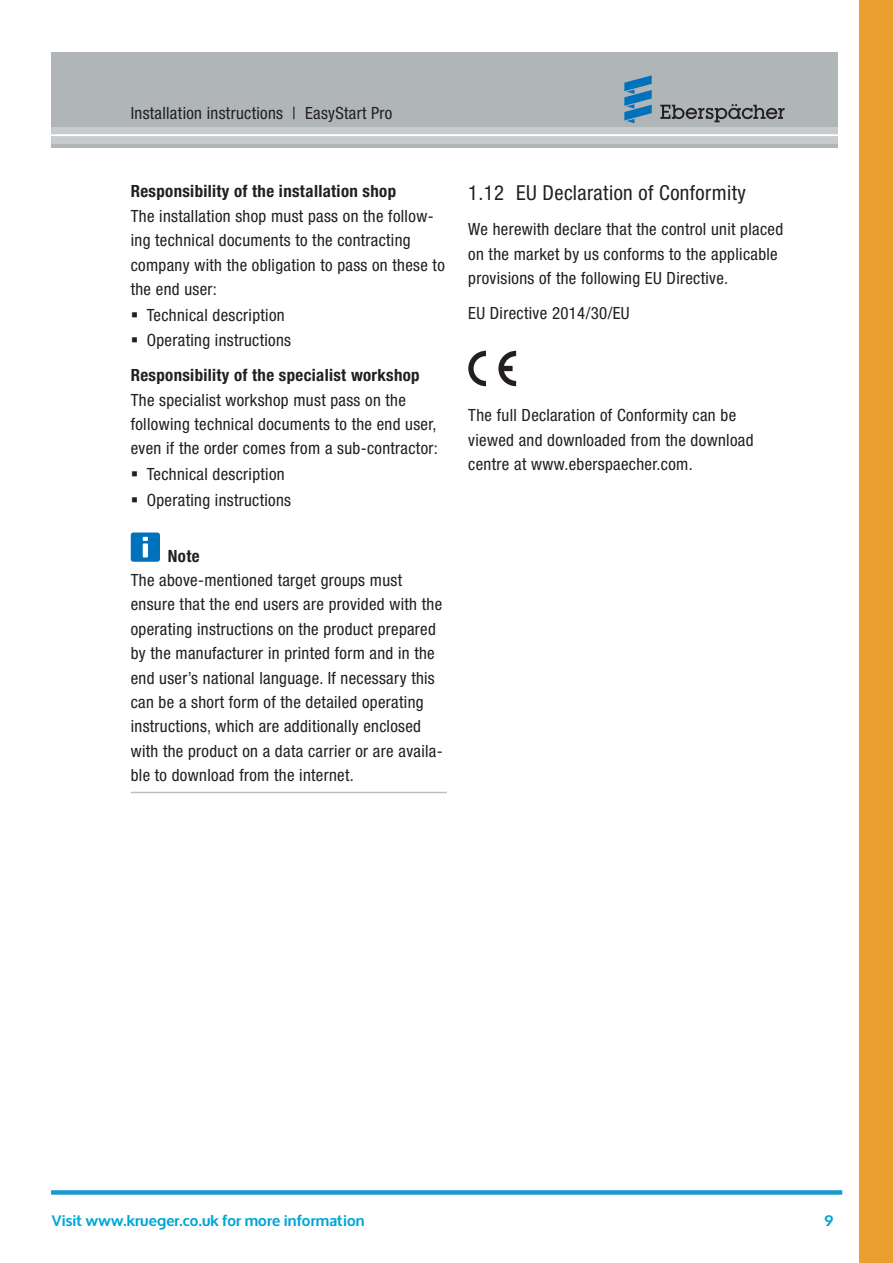
<style>
.page{position:relative;width:893px;height:1263px;background:#fff}
.page>*{position:absolute;margin:0;border:0;box-sizing:border-box;transform-origin:0 0}
.t1{font:condensed 20.7px "Helvetica Neue LTW1 G";letter-spacing:.02em;color:#231f20}
.t2{font:condensed 16.8px/24.3px "Helvetica Neue LTW1 G";letter-spacing:.02em;color:#231f20}
.t3{font:700 condensed 16.8px "Helvetica Neue LTW1 G";letter-spacing:.02em;color:#231f20}
.t4{font:700 15px "Oxygen";letter-spacing:.01em;color:#00a6d7}
</style>
<div class="page">
<div style="left:859px;top:0;width:34px;height:1263px;background:#ea9e2d"></div>
<div style="left:51px;top:1190px;width:791px;height:5px;background:#199ad1"></div>
<hr style="left:131px;top:792px;width:316px;height:1px;background:#bcbdc0">
<div style="left:131px;top:532px;width:29px;height:30px;background:#0072bc;border-radius:3px"></div>
<svg style="left:143px;top:537px;width:5px;height:20px"></svg>
<svg style="left:468px;top:351px;width:18px;height:35px"></svg>
<svg style="left:498px;top:351px;width:18px;height:35px"></svg>
<div style="left:51px;top:53px;width:787px;height:95px;background:#b0b6b8"></div>
<div style="left:51px;top:127px;width:787px;height:16px;background:#c7cbcd"></div>
<hr style="left:51px;top:134px;width:787px;height:2px;background:#fff">
<svg style="left:660px;top:104px;width:124px;height:18px"></svg>
<svg style="left:624px;top:75px;width:28px;height:48px"></svg>
<p class="t2" style="left:131px;top:101px;width:263px">Installation instructions | EasyStart Pro</p>
<p class="t3" style="left:131px;top:181px;width:267px">Responsibility of the installation shop</p>
<p class="t2" style="left:131px;top:204px;width:304px">The installation shop must pass on the follow-</p>
<p class="t2" style="left:131px;top:228px;width:281px">ing technical documents to the contracting</p>
<p class="t2" style="left:131px;top:253px;width:316px">company with the obligation to pass on these to</p>
<p class="t2" style="left:131px;top:277px;width:88px">the end user:</p>
<p class="t2" style="left:147px;top:303px;width:139px">Technical description</p>
<p class="t2" style="left:147px;top:328px;width:146px">Operating instructions</p>
<p class="t3" style="left:131px;top:365px;width:290px">Responsibility of the specialist workshop</p>
<p class="t2" style="left:131px;top:388px;width:277px">The specialist workshop must pass on the</p>
<p class="t2" style="left:131px;top:412px;width:307px">following technical documents to the end user,</p>
<p class="t2" style="left:131px;top:436px;width:309px">even if the order comes from a sub-contractor:</p>
<p class="t2" style="left:147px;top:462px;width:139px">Technical description</p>
<p class="t2" style="left:147px;top:488px;width:146px">Operating instructions</p>
<p class="t3" style="left:168px;top:546px;width:33px">Note</p>
<p class="t2" style="left:131px;top:568px;width:313px">The above-mentioned target groups must ensure that the end users are provided with the operating instructions on the product prepared by the manufacturer in printed form and in the end user’s national language. If necessary this can be a short form of the detailed operating instructions, which are additionally enclosed with the product on a data carrier or are availa&shy;ble to download from the internet.</p>
<p class="t1" style="left:468px;top:181px;width:279px">1.12 EU Declaration of Conformity</p>
<p class="t2" style="left:468px;top:217px;width:316px">We herewith declare that the control unit placed on the market by us conforms to the applicable provisions of the following EU Directive.</p>
<p class="t2" style="left:468px;top:301px;width:163px">EU Directive 2014/30/EU</p>
<p class="t2" style="left:468px;top:403px;width:287px">The full Declaration of Conformity can be viewed and downloaded from the download centre at www.eberspaecher.com.</p>
<p class="t4" style="left:52px;top:1211px;width:314px">Visit www.krueger.co.uk for more information</p>
<p class="t4" style="left:825px;top:1211px;width:10px">9</p>
</div>
